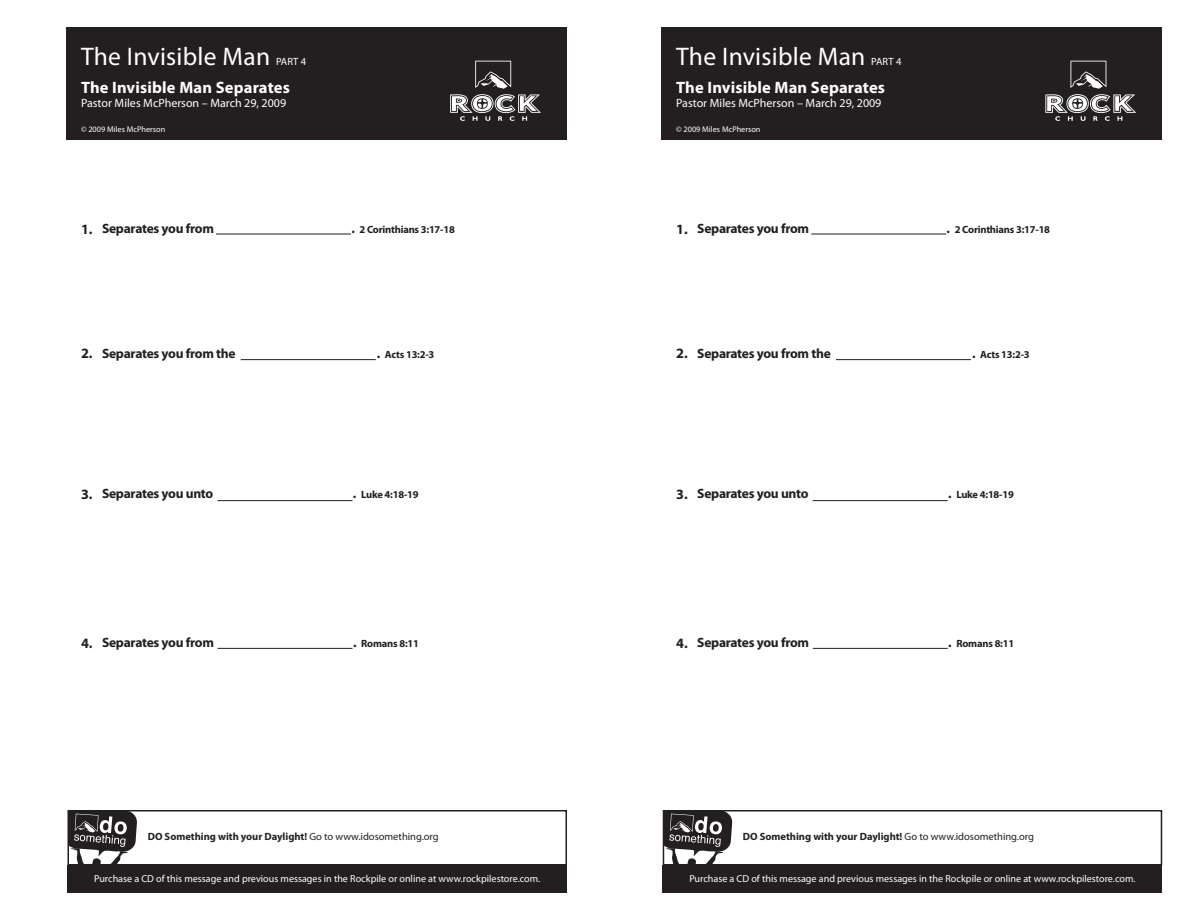
<style>
.page{position:relative;width:1188px;height:918px;background:#fff}
.page>*{position:absolute;margin:0;border:0;box-sizing:border-box;transform-origin:0 0}
.t1{font:25.5px "Myriad Pro";letter-spacing:.01em;color:#fff}
.t2{font:700 16.5px "Myriad Pro";letter-spacing:.01em;color:#fff}
.t3{font:700 14.25px "Myriad Pro";color:#231f20}
.t4{font:700 13.5px "Myriad Pro";letter-spacing:-.02em;color:#231f20}
.t5{font:12px "Myriad Pro";color:#fff}
.t6{font:700 10.5px "Myriad Pro";letter-spacing:-.02em;color:#231f20}
.t7{font:700 10.5px "Myriad Pro";color:#231f20}
.t8{font:10.5px "Myriad Pro";letter-spacing:.01em;color:#fff}
.t9{font:10.2px "Myriad Pro";color:#fff}
.t10{font:8.25px "Myriad Pro";color:#fff}
.s1{font-size:13.5px}
.s2{font-weight:400}
</style>
<div class="page">
<svg style="left:71px;top:813px;width:66px;height:50px"></svg>
<svg style="left:666px;top:813px;width:66px;height:50px"></svg>
<div style="left:68px;top:810px;width:499px;height:56px;border:2px solid #231f20"></div>
<div style="left:663px;top:810px;width:499px;height:56px;border:2px solid #231f20"></div>
<div style="left:66px;top:27px;width:501px;height:113px;background:#231f20"></div>
<svg style="left:450px;top:61px;width:91px;height:60px"></svg>
<div style="left:662px;top:27px;width:500px;height:113px;background:#231f20"></div>
<svg style="left:1045px;top:61px;width:91px;height:60px"></svg>
<div style="left:67px;top:865px;width:500px;height:27px;background:#231f20"></div>
<div style="left:663px;top:865px;width:499px;height:27px;background:#231f20"></div>
<hr style="left:241px;top:359px;width:135px;height:1px;background:#231f20">
<hr style="left:836px;top:359px;width:135px;height:1px;background:#231f20">
<hr style="left:218px;top:500px;width:134px;height:1px;background:#231f20">
<hr style="left:813px;top:500px;width:135px;height:1px;background:#231f20">
<hr style="left:218px;top:648px;width:134px;height:1px;background:#231f20">
<hr style="left:813px;top:648px;width:135px;height:1px;background:#231f20">
<hr style="left:216px;top:234px;width:135px;height:1px;background:#231f20">
<hr style="left:811px;top:234px;width:135px;height:1px;background:#231f20">
<h1 class="t1" style="left:81px;top:41px;width:191px">The Invisible Man</h1>
<p class="t8" style="left:276px;top:55px;width:32px">PART 4</p>
<h2 class="t2" style="left:81px;top:77px;width:210px">The Invisible Man Separates</h2>
<p class="t5" style="left:81px;top:95px;width:207px">Pastor Miles McPherson – March 29, 2009</p>
<h1 class="t1" style="left:676px;top:41px;width:191px">The Invisible Man</h1>
<p class="t8" style="left:871px;top:55px;width:32px">PART 4</p>
<h2 class="t2" style="left:676px;top:77px;width:210px">The Invisible Man Separates</h2>
<p class="t5" style="left:676px;top:95px;width:207px">Pastor Miles McPherson – March 29, 2009</p>
<p class="t10" style="left:81px;top:124px;width:86px">© 2009 Miles McPherson</p>
<p class="t10" style="left:676px;top:124px;width:86px">© 2009 Miles McPherson</p>
<h3 class="t4" style="left:102px;top:220px;width:113px">Separates you from</h3>
<p class="t6" style="left:351px;top:223px;width:105px"><span class="s1">.</span> 2 Corinthians 3:17-18</p>
<h3 class="t4" style="left:697px;top:220px;width:113px">Separates you from</h3>
<p class="t6" style="left:947px;top:223px;width:105px"><span class="s1">.</span> 2 Corinthians 3:17-18</p>
<h3 class="t3" style="left:81px;top:219px;width:13px">1.</h3>
<h3 class="t3" style="left:676px;top:219px;width:13px">1.</h3>
<h3 class="t4" style="left:102px;top:344px;width:135px">Separates you from the</h3>
<p class="t6" style="left:377px;top:347px;width:59px"><span class="s1">.</span> Acts 13:2-3</p>
<h3 class="t4" style="left:697px;top:344px;width:135px">Separates you from the</h3>
<p class="t6" style="left:972px;top:347px;width:59px"><span class="s1">.</span> Acts 13:2-3</p>
<h3 class="t3" style="left:81px;top:344px;width:13px">2.</h3>
<h3 class="t3" style="left:676px;top:344px;width:13px">2.</h3>
<h3 class="t4" style="left:102px;top:485px;width:113px">Separates you unto</h3>
<p class="t6" style="left:353px;top:488px;width:67px"><span class="s1">.</span> Luke 4:18-19</p>
<h3 class="t4" style="left:697px;top:485px;width:113px">Separates you unto</h3>
<p class="t6" style="left:948px;top:488px;width:67px"><span class="s1">.</span> Luke 4:18-19</p>
<h3 class="t3" style="left:81px;top:485px;width:13px">3.</h3>
<h3 class="t3" style="left:676px;top:485px;width:13px">3.</h3>
<h3 class="t4" style="left:102px;top:634px;width:113px">Separates you from</h3>
<p class="t6" style="left:353px;top:637px;width:67px"><span class="s1">.</span> Romans 8:11</p>
<h3 class="t4" style="left:697px;top:634px;width:113px">Separates you from</h3>
<p class="t6" style="left:948px;top:637px;width:67px"><span class="s1">.</span> Romans 8:11</p>
<h3 class="t3" style="left:81px;top:634px;width:13px">4.</h3>
<h3 class="t3" style="left:676px;top:634px;width:13px">4.</h3>
<p class="t7" style="left:148px;top:830px;width:293px">DO Something with your Daylight! <span class="s2">Go to www.idosomething.org</span></p>
<p class="t7" style="left:743px;top:830px;width:293px">DO Something with your Daylight! <span class="s2">Go to www.idosomething.org</span></p>
<p class="t9" style="left:94px;top:873px;width:448px">Purchase a CD of this message and previous messages in the Rockpile or online at www.rockpilestore.com.</p>
<p class="t9" style="left:689px;top:873px;width:448px">Purchase a CD of this message and previous messages in the Rockpile or online at www.rockpilestore.com.</p>
</div>
